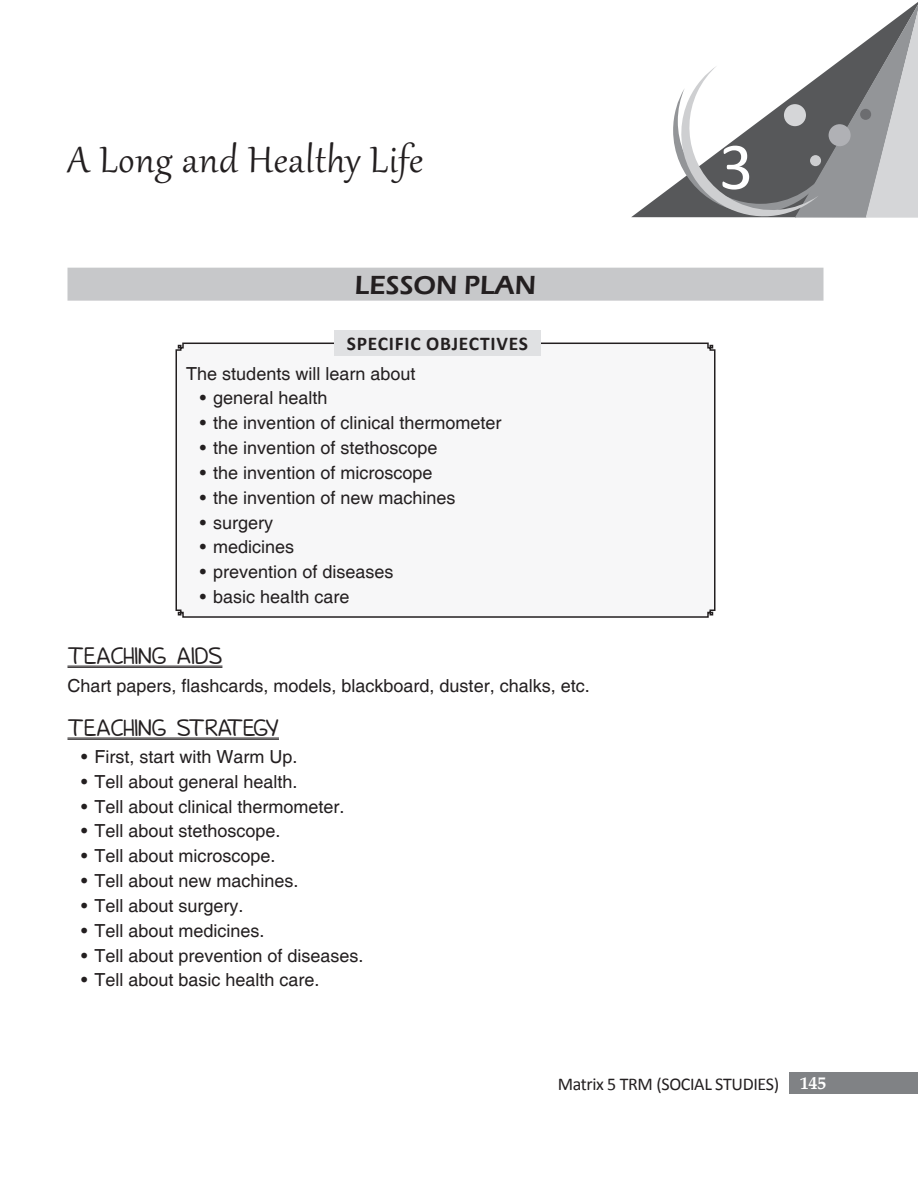
<style>
.page{position:relative;width:918px;height:1188px;background:#fff}
.page>*{position:absolute;margin:0;border:0;box-sizing:border-box;transform-origin:0 0}
.t1{font:67.5px "Calibri";color:#fff}
.Head{font:45px "Gabriola";letter-spacing:.02em;color:#231f20}
.Lesson_plan{font:600 27px "Eras ITC";color:#231f20}
.Head_1{font:21px "Donald";color:#231f20}
.t2{font:700 19.5px "Calibri";letter-spacing:.04em;color:#231f20}
.Body_text{font:18px "Helvetica";color:#231f20}
.t3{font:18px "Calibri";letter-spacing:-.02em;color:#231f20}
.s1{font-family:"Palatino";font-weight:700;color:#fff}
</style>
<div class="page">
<svg style="left:631px;top:2px;width:287px;height:215px"></svg>
<svg style="left:670px;top:5px;width:248px;height:213px"></svg>
<div style="left:790px;top:1072px;width:128px;height:22px;background:#808285"></div>
<div style="left:68px;top:268px;width:756px;height:33px;background:#c7c8ca"></div>
<hr style="left:68px;top:666px;width:154px;height:1px;background:#231f20">
<hr style="left:68px;top:667px;width:154px;height:1px;background:#231f20">
<hr style="left:68px;top:738px;width:211px;height:1px;background:#231f20">
<hr style="left:68px;top:739px;width:211px;height:1px;background:#231f20">
<svg style="left:175px;top:342px;width:541px;height:276px"></svg>
<div style="left:334px;top:330px;width:207px;height:26px;background:#e0e1e3"></div>
<p class="Head" style="left:68px;top:130px;width:357px">A Long and Healthy Life</p>
<p class="t1" style="left:719px;top:125px;width:36px">3</p>
<p class="Lesson_plan" style="left:355px;top:270px;width:183px">LESSON PLAN</p>
<p class="t2" style="left:347px;top:332px;width:183px">SPECIFIC OBJECTIVES</p>
<p class="Body_text" style="left:186px;top:363px;width:231px">The students will learn about</p>
<p class="Body_text" style="left:200px;top:388px;width:129px">• general health</p>
<p class="Body_text" style="left:200px;top:413px;width:303px">• the invention of clinical thermometer</p>
<p class="Body_text" style="left:200px;top:437px;width:239px">• the invention of stethoscope</p>
<p class="Body_text" style="left:200px;top:462px;width:234px">• the invention of microscope</p>
<p class="Body_text" style="left:200px;top:487px;width:257px">• the invention of new machines</p>
<p class="Body_text" style="left:200px;top:512px;width:75px">• surgery</p>
<p class="Body_text" style="left:200px;top:537px;width:96px">• medicines</p>
<p class="Body_text" style="left:200px;top:562px;width:195px">• prevention of diseases</p>
<p class="Body_text" style="left:200px;top:586px;width:151px">• basic health care</p>
<p class="Head_1" style="left:68px;top:647px;width:156px">TEACHING AIDS</p>
<p class="Body_text" style="left:68px;top:675px;width:524px">Chart papers, flashcards, models, blackboard, duster, chalks, etc.</p>
<p class="Head_1" style="left:68px;top:719px;width:213px">TEACHING STRATEGY</p>
<p class="Body_text" style="left:81px;top:746px;width:218px">• First, start with Warm Up.</p>
<p class="Body_text" style="left:81px;top:771px;width:218px">• Tell about general health.</p>
<p class="Body_text" style="left:81px;top:796px;width:265px">• Tell about clinical thermometer.</p>
<p class="Body_text" style="left:81px;top:821px;width:201px">• Tell about stethoscope.</p>
<p class="Body_text" style="left:81px;top:846px;width:196px">• Tell about microscope.</p>
<p class="Body_text" style="left:81px;top:870px;width:219px">• Tell about new machines.</p>
<p class="Body_text" style="left:81px;top:895px;width:164px">• Tell about surgery.</p>
<p class="Body_text" style="left:81px;top:920px;width:185px">• Tell about medicines.</p>
<p class="Body_text" style="left:81px;top:945px;width:284px">• Tell about prevention of diseases.</p>
<p class="Body_text" style="left:81px;top:970px;width:240px">• Tell about basic health care.</p>
<p class="t3" style="left:558px;top:1073px;width:270px">Matrix 5 TRM (SOCIAL STUDIES) <span class="s1">145</span></p>
</div>
